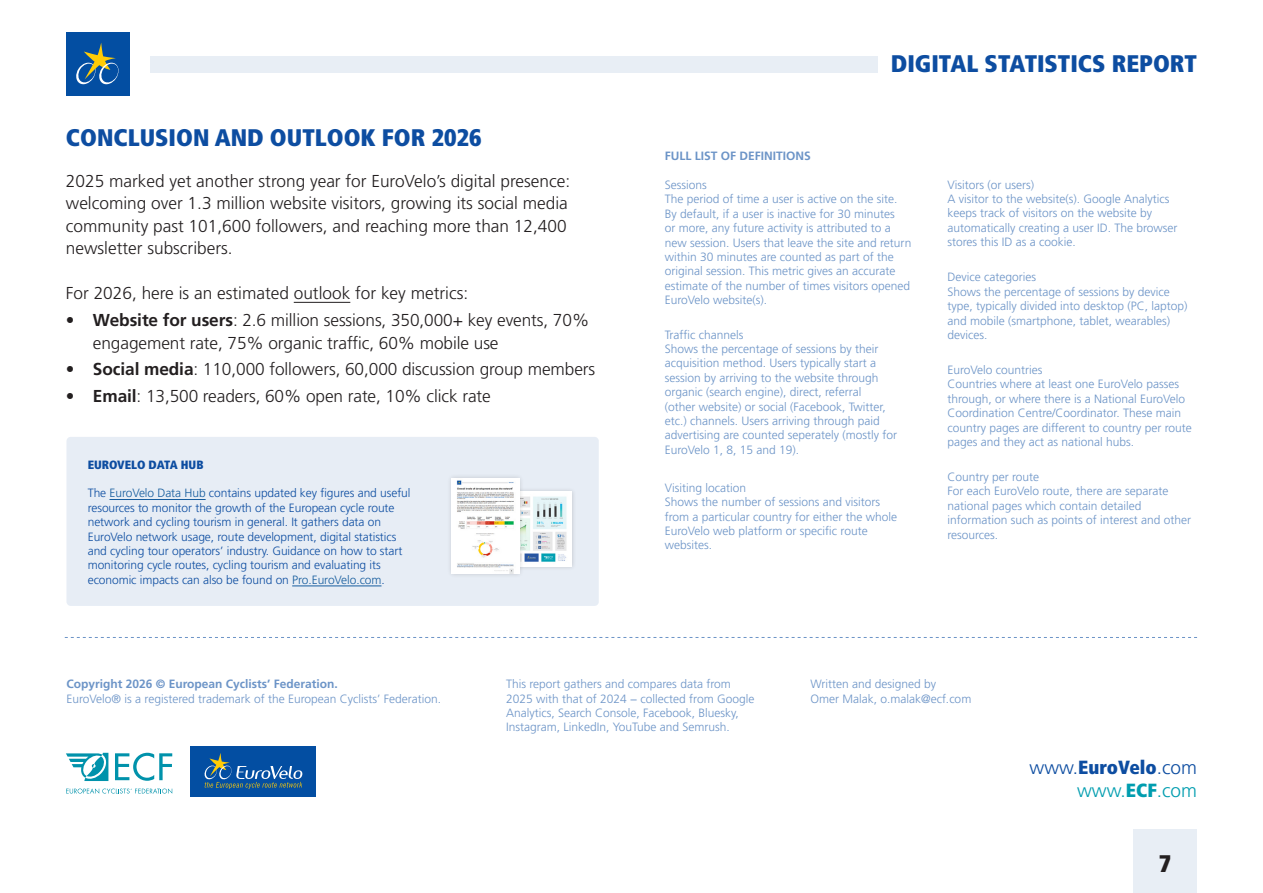
<style>
.page{position:relative;width:1263px;height:893px;background:#fff}
.page>*{position:absolute;margin:0;border:0;box-sizing:border-box;transform-origin:0 0}
.t1{font:900 condensed 24px "Frutiger LT Std";color:#0d4da1}
.t2{font:900 condensed 24px "Frutiger LT Std";color:#231f20}
.t3{font:300 19.05px "Frutiger LT Std";color:#0d4da1}
.t4{font:300 19.05px "Frutiger LT Std";color:#009daf}
.t5{font:300 17.25px/22.5px "Frutiger LT Std";color:#231f20}
.t6{font:300 12px/14.4px "Frutiger LT Std";color:#6c94c7}
.t7{font:300 12px/14.4px "Frutiger LT Std";letter-spacing:-.005em;color:#0d4da1}
.t8{font:700 12px "Frutiger LT Std";color:#6c94c7}
.t9{font:900 condensed 12px "Frutiger LT Std";letter-spacing:-.005em;color:#0d4da1}
.s1{font-weight:700}
.s2{color:#175d9e}
.s3{font-weight:900;font-stretch:condensed}
</style>
<div class="page">
<div style="left:190px;top:746px;width:126px;height:51px;background:#034ea2"></div>
<svg style="left:204px;top:753px;width:98px;height:36px"></svg>
<svg style="left:66px;top:753px;width:42px;height:28px"></svg>
<svg style="left:115px;top:753px;width:57px;height:28px"></svg>
<svg style="left:66px;top:788px;width:106px;height:6px"></svg>
<svg style="left:65px;top:637px;width:1132px;height:1px"></svg>
<div style="left:66px;top:437px;width:533px;height:169px;background:#e7edf5;border-radius:4px"></div>
<hr style="left:109px;top:499px;width:97px;height:1px;background:#175d9e">
<hr style="left:292px;top:586px;width:89px;height:1px;background:#175d9e">
<div style="left:462px;top:487px;width:114px;height:84px;background:#231f20;opacity:.2"></div>
<img style="left:524px;top:492px;width:48px;height:74px">
<div style="left:447px;top:473px;width:77px;height:105px;background:#231f20;opacity:.2"></div>
<img style="left:452px;top:478px;width:67px;height:95px">
<hr style="left:294px;top:302px;width:56px;height:1px;background:#231f20">
<div style="left:66px;top:32px;width:64px;height:64px;background:#034ea2"></div>
<svg style="left:76px;top:43px;width:43px;height:42px"></svg>
<div style="left:150px;top:56px;width:728px;height:16px;background:#e8eef5"></div>
<div style="left:1133px;top:830px;width:64px;height:63px;background:#e8eef5"></div>
<p class="t1" style="left:66px;top:123px;width:417px">CONCLUSION AND OUTLOOK FOR 2026</p>
<p class="t5" style="left:66px;top:170px;width:506px">2025 marked yet another strong year for EuroVelo’s digital presence: welcoming over 1.3 million website visitors, growing its social media community past 101,600 followers, and reaching more than 12,400 newsletter subscribers.</p>
<p class="t5" style="left:66px;top:282px;width:404px">For 2026, here is an estimated outlook for key metrics:</p>
<p class="t5" style="left:93px;top:309px;width:498px;text-indent:-27px"><span class="s1">• Website for users</span>: 2.6 million sessions, 350,000+ key events, 70% engagement rate, 75% organic traffic, 60% mobile use</p>
<p class="t5" style="left:66px;top:358px;width:531px"><span class="s1">• Social media</span>: 110,000 followers, 60,000 discussion group members</p>
<p class="t5" style="left:66px;top:385px;width:426px"><span class="s1">• Email</span>: 13,500 readers, 60% open rate, 10% click rate</p>
<p class="t9" style="left:88px;top:457px;width:117px">EUROVELO DATA HUB</p>
<p class="t7" style="left:88px;top:486px;width:324px">The <span class="s2">EuroVelo Data Hub</span> contains updated key figures and useful resources to monitor the growth of the European cycle route network and cycling tourism in general. It gathers data on EuroVelo network usage, route development, digital statistics and cycling tour operators’ industry. Guidance on how to start monitoring cycle routes, cycling tourism and evaluating its economic impacts can also be found on <span class="s2">Pro.EuroVelo.com</span>.</p>
<p class="t1" style="left:891px;top:49px;width:308px">DIGITAL STATISTICS REPORT</p>
<p class="t8" style="left:665px;top:149px;width:148px">FULL LIST OF DEFINITIONS</p>
<p class="t6" style="left:665px;top:178px;width:44px">Sessions</p>
<p class="t6" style="left:665px;top:192px;width:248px">The period of time a user is active on the site.<br>By default, if a user is inactive for 30 minutes<br>or more, any future activity is attributed to a new session. Users that leave the site and return within 30 minutes are counted as part of the original session. This metric gives an accurate estimate of the number of times visitors opened EuroVelo website(s).</p>
<p class="t6" style="left:947px;top:177px;width:88px">Visitors (or users)</p>
<p class="t6" style="left:947px;top:192px;width:232px">A visitor to the website(s). Google Analytics keeps track of visitors on the website by automatically creating a user ID. The browser stores this ID as a cookie.</p>
<p class="t6" style="left:947px;top:270px;width:90px">Device categories</p>
<p class="t6" style="left:947px;top:285px;width:242px">Shows the percentage of sessions by device type, typically divided into desktop (PC, laptop) and mobile (smartphone, tablet, wearables)</p>
<p class="t6" style="left:665px;top:327px;width:80px">Traffic channels</p>
<p class="t6" style="left:947px;top:328px;width:41px">devices.</p>
<p class="t6" style="left:665px;top:342px;width:234px">Shows the percentage of sessions by their acquisition method. Users typically start a session by arriving to the website through organic (search engine), direct, referral<br>(other website) or social (Facebook, Twitter, etc.) channels. Users arriving through paid advertising are counted seperately (mostly for EuroVelo 1, 8, 15 and 19).</p>
<p class="t6" style="left:665px;top:481px;width:83px">Visiting location</p>
<p class="t6" style="left:665px;top:495px;width:234px">Shows the number of sessions and visitors from a particular country for either the whole EuroVelo web platform or specific route websites.</p>
<p class="t6" style="left:947px;top:363px;width:97px">EuroVelo countries</p>
<p class="t6" style="left:947px;top:377px;width:246px">Countries where at least one EuroVelo passes through, or where there is a National EuroVelo Coordination Centre/Coordinator. These main country pages are different to country per route pages and they act as national hubs.</p>
<p class="t6" style="left:947px;top:470px;width:93px">Country per route</p>
<p class="t6" style="left:947px;top:484px;width:245px">For each EuroVelo route, there are separate national pages which contain detailed information such as points of interest and other resources.</p>
<p class="t8" style="left:66px;top:677px;width:273px">Copyright 2026 © European Cyclists’ Federation.</p>
<p class="t6" style="left:66px;top:691px;width:376px">EuroVelo® is a registered trademark of the European Cyclists’ Federation.</p>
<p class="t6" style="left:506px;top:677px;width:250px">This report gathers and compares data from 2025 with that of 2024 − collected from Google Analytics, Search Console, Facebook, Bluesky, Instagram, LinkedIn, YouTube and Semrush.</p>
<p class="t6" style="left:810px;top:677px;width:162px">Written and designed by<br>Omer Malak, o.malak@ecf.com</p>
<p class="t3" style="left:1029px;top:757px;width:169px">www.<span class="s3">EuroVelo</span>.com</p>
<p class="t4" style="left:1077px;top:780px;width:121px">www.<span class="s3">ECF</span>.com</p>
<p class="t2" style="left:1159px;top:849px;width:14px">7</p>
</div>
